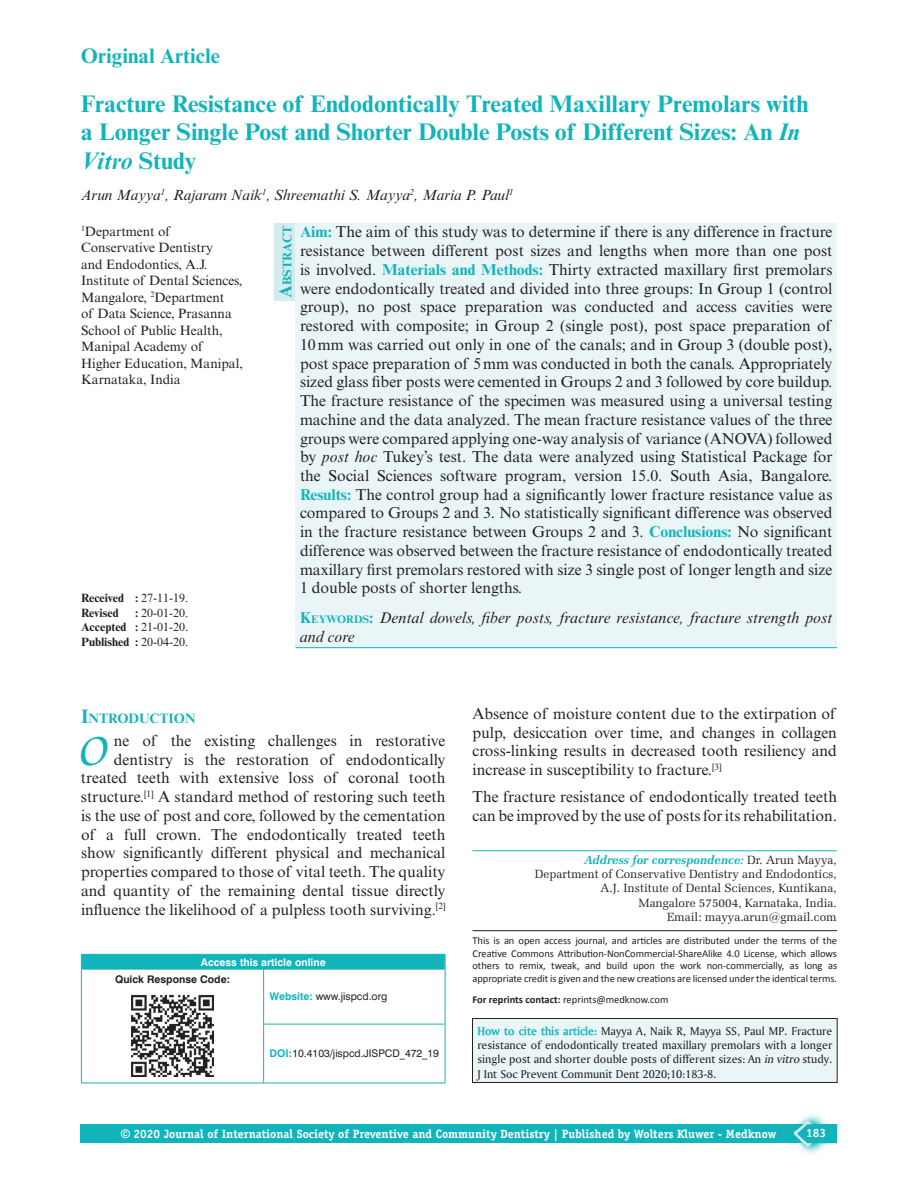
<style>
.page{position:relative;width:918px;height:1188px;background:#fff}
.page>*{position:absolute;margin:0;border:0;box-sizing:border-box;transform-origin:0 0}
.t1{font:italic 500 46.35px "Zapf Chancery IT Cby BT";color:#11b4bb}
.t2{font:700 24px/28.5px "Times New Roman MT Std";color:#11b4bb}
.t3{font:700 21px "Times New Roman MT Std";color:#11b4bb}
.t4{font:15.75px/18.8px "Times New Roman MT Std";color:#231f20;text-align:justify}
.t5{font:italic 15.75px/18.8px "Times New Roman MT Std";color:#231f20}
.t6{font:italic 15px "Times New Roman MT Std";color:#231f20}
.t7{font:700 13.65px "Times New Roman MT Std";color:#11b4bb}
.t8{font:13.5px/16.5px "Times New Roman MT Std";color:#231f20}
.t9{font:700 12.6px "Times New Roman MT Std";color:#11b4bb}
.t10{font:12px/14.2px "Ameretto Normal";color:#231f20;text-align:justify}
.t11{font:12px/14.2px "Zapf Elliptical 711 BT";color:#231f20;text-align:right}
.t12{font:700 12px "Officina Serif";color:#fff}
.t13{font:12px/14.7px "Times New Roman MT Std";color:#231f20;text-align:justify}
.t14{font:700 12px/14.7px "Times New Roman MT Std";color:#231f20}
.t15{font:700 12px "Officina Serif Std";color:#fff}
.t16{font:10.5px/12.8px "Calibri";letter-spacing:-.005em;color:#231f20;text-align:justify}
.t17{font:10.5px "Swiss 721 BT";color:#231f20}
.t18{font:700 10.5px "Swiss 721 BT";color:#fff}
.t19{font:700 10.5px "Swiss 721 BT";color:#231f20}
.s1{font-style:italic}
.s2{font-weight:700;color:#11b4bb}
.s3{font-weight:700;font-style:normal;color:#11b4bb}
.s4{font-weight:700;font-style:normal;font-size:10.95px;color:#11b4bb}
.s5{font-size:18px}
.s6{font-weight:400}
.s7{font-weight:700}
.s8{font-size:19.5px}
.s9{font-weight:700;font-style:italic;color:#11b4bb}
.s10{font-family:"Ameretto";font-weight:700;color:#11b4bb}
.s11{font-family:"Arial MT Std"}
</style>
<div class="page">
<div style="left:81px;top:1124px;width:756px;height:19px;background:#11b4bb"></div>
<svg style="left:799px;top:1114px;width:25px;height:40px"></svg>
<svg style="left:793px;top:1120px;width:44px;height:27px"></svg>
<svg style="left:81px;top:955px;width:1px;height:14px"></svg>
<hr style="left:81px;top:954px;width:183px;height:1px;background:#11b4bb">
<hr style="left:264px;top:954px;width:182px;height:1px;background:#11b4bb">
<svg style="left:445px;top:955px;width:1px;height:14px"></svg>
<hr style="left:81px;top:969px;width:1px;height:55px;background:#11b4bb">
<hr style="left:81px;top:1024px;width:1px;height:59px;background:#11b4bb">
<hr style="left:81px;top:969px;width:183px;height:1px;background:#11b4bb">
<hr style="left:263px;top:969px;width:1px;height:55px;background:#11b4bb">
<hr style="left:264px;top:969px;width:182px;height:1px;background:#11b4bb">
<hr style="left:445px;top:969px;width:1px;height:55px;background:#11b4bb">
<hr style="left:81px;top:1083px;width:183px;height:1px;background:#11b4bb">
<hr style="left:263px;top:1024px;width:1px;height:59px;background:#11b4bb">
<hr style="left:263px;top:1024px;width:183px;height:1px;background:#11b4bb">
<hr style="left:445px;top:1024px;width:1px;height:59px;background:#11b4bb">
<hr style="left:264px;top:1083px;width:182px;height:1px;background:#11b4bb">
<div style="left:82px;top:954px;width:363px;height:15px;background:#11b4bb"></div>
<img style="left:131px;top:994px;width:83px;height:83px">
<hr style="left:472px;top:850px;width:365px;height:1px;background:#11b4bb">
<hr style="left:472px;top:930px;width:365px;height:1px;background:#231f20">
<div style="left:472px;top:1019px;width:365px;height:63px;background:#eaf5f7"></div>
<div style="left:472px;top:1018px;width:366px;height:65px;border:1px solid #231f20"></div>
<div style="left:296px;top:223px;width:541px;height:375px;background:#eaf5f7"></div>
<div style="left:296px;top:594px;width:541px;height:54px;background:#eaf5f7"></div>
<hr style="left:296px;top:647px;width:541px;height:1px;background:#11b4bb">
<div style="left:274px;top:223px;width:22px;height:78px;background:#d5ecee"></div>
<h3 class="t3" style="left:81px;top:43px;width:141px">Original Article</h3>
<h2 class="t2" style="left:81px;top:89px;width:729px">Fracture Resistance of Endodontically Treated Maxillary Premolars with a Longer Single Post and Shorter Double Posts of Different Sizes: An <span class="s1">In<br>Vitro</span> Study</h2>
<p class="t6" style="left:81px;top:186px;width:434px">Arun Mayya<sup>1</sup>, Rajaram Naik<sup>1</sup>, Shreemathi S. Mayya<sup>2</sup>, Maria P. Paul<sup>1</sup></p>
<p class="t4" style="left:300px;top:223px;width:534px"><span class="s2">Aim:</span> The aim of this study was to determine if there is any difference in fracture resistance between different post sizes and lengths when more than one post is involved. <span class="s2">Materials and Methods:</span> Thirty extracted maxillary first premolars were endodontically treated and divided into three groups: In Group 1 (control group), no post space preparation was conducted and access cavities were restored with composite; in Group 2 (single post), post space preparation of 10mm was carried out only in one of the canals; and in Group 3 (double post), post space preparation of 5mm was conducted in both the canals. Appropriately sized glass fiber posts were cemented in Groups 2 and 3 followed by core buildup.<br>The fracture resistance of the specimen was measured using a universal testing machine and the data analyzed. The mean fracture resistance values of the three groups were compared applying one-way analysis of variance (ANOVA) followed by <span class="s1">post hoc</span> Tukey’s test. The data were analyzed using Statistical Package for the Social Sciences software program, version 15.0. South Asia, Bangalore.<br><span class="s2">Results:</span> The control group had a significantly lower fracture resistance value as compared to Groups 2 and 3. No statistically significant difference was observed in the fracture resistance between Groups 2 and 3. <span class="s2">Conclusions:</span> No significant difference was observed between the fracture resistance of endodontically treated maxillary first premolars restored with size 3 single post of longer length and size 1 double posts of shorter lengths.</p>
<p class="t5" style="left:300px;top:608px;width:534px"><span class="s3">K</span><span class="s4">EYWORDS</span><span class="s3">:</span> Dental dowels, fiber posts, fracture resistance, fracture strength post and core</p>
<p class="t8" style="left:81px;top:223px;width:164px"><sup>1</sup>Department of<br>Conservative Dentistry<br>and Endodontics, A.J.<br>Institute of Dental Sciences,<br>Mangalore, <sup>2</sup>Department<br>of Data Science, Prasanna<br>School of Public Health,<br>Manipal Academy of<br>Higher Education, Manipal,<br>Karnataka, India</p>
<p class="t9" style="left:279px;top:298px;width:74px;rotate:-90deg"><span class="s5">A</span>BSTRACT</p>
<p class="t14" style="left:81px;top:591px;width:109px">Received : <span class="s6">27-11-19.<br></span>Revised</p>
<p class="t13" style="left:81px;top:605px;width:109px;text-indent:54px"><span class="s7">:</span> 20-01-20.<br><span class="s7">Accepted :</span> 21-01-20.<br><span class="s7">Published :</span> 20-04-20.</p>
<p class="t7" style="left:81px;top:710px;width:116px"><span class="s8">I</span>NTRODUCTION</p>
<h1 class="t1" style="left:80px;top:725px;width:30px">O</h1>
<p class="t4" style="left:81px;top:731px;width:366px;text-align:right">ne of the existing challenges in restorative dentistry is the restoration of endodontically treated teeth with extensive loss of coronal tooth structure.<sup>[1]</sup> A standard method of restoring such teeth is the use of post and core, followed by the cementation of a full crown. The endodontically treated teeth show significantly different physical and mechanical properties compared to those of vital teeth. The quality and quantity of the remaining dental tissue directly influence the likelihood of a pulpless tooth surviving.<sup>[2]</sup></p>
<p class="t18" style="left:201px;top:955px;width:126px">Access this article online</p>
<p class="t19" style="left:115px;top:972px;width:116px">Quick Response Code:</p>
<p class="t17" style="left:270px;top:990px;width:119px"><span class="s2">Website:</span> www.jispcd.org</p>
<p class="t17" style="left:270px;top:1047px;width:171px"><span class="s2">DOI:</span>10.4103/jispcd.JISPCD_472_19</p>
<p class="t4" style="left:472px;top:704px;width:366px">Absence of moisture content due to the extirpation of pulp, desiccation over time, and changes in collagen cross-linking results in decreased tooth resiliency and increase in susceptibility to fracture.<sup>[3]</sup></p>
<p class="t4" style="left:472px;top:787px;width:366px">The fracture resistance of endodontically treated teeth can be improved by the use of posts for its rehabilitation.</p>
<p class="t11" style="left:535px;top:853px;width:303px"><span class="s9">Address for correspondence:</span> Dr. Arun Mayya, Department of Conservative Dentistry and Endodontics, A.J. Institute of Dental Sciences, Kuntikana,<br>Mangalore 575004, Karnataka, India.<br>Email: mayya.arun@gmail.com</p>
<p class="t16" style="left:472px;top:933px;width:366px">This is an open access journal, and articles are distributed under the terms of the Creative Commons Attribution-NonCommercial-ShareAlike 4.0 License, which allows others to remix, tweak, and build upon the work non-commercially, as long as appropriate credit is given and the new creations are licensed under the identical terms.</p>
<p class="t16" style="left:472px;top:993px;width:198px"><span class="s7">For reprints contact:</span> reprints@medknow.com</p>
<p class="t10" style="left:477px;top:1024px;width:356px"><span class="s10">How to cite this article:</span> Mayya A, Naik R, Mayya SS, Paul MP. Fracture resistance of endodontically treated maxillary premolars with a longer single post and shorter double posts of different sizes: An <span class="s1">in vitro</span> study.<br>J Int Soc Prevent Communit Dent 2020;10:183-8.</p>
<p class="t12" style="left:121px;top:1126px;width:657px"><span class="s11">©</span> 2020 Journal of International Society of Preventive and Community Dentistry | Published by Wolters Kluwer ‑ Medknow</p>
<p class="t15" style="left:806px;top:1126px;width:22px">183</p>
</div>
